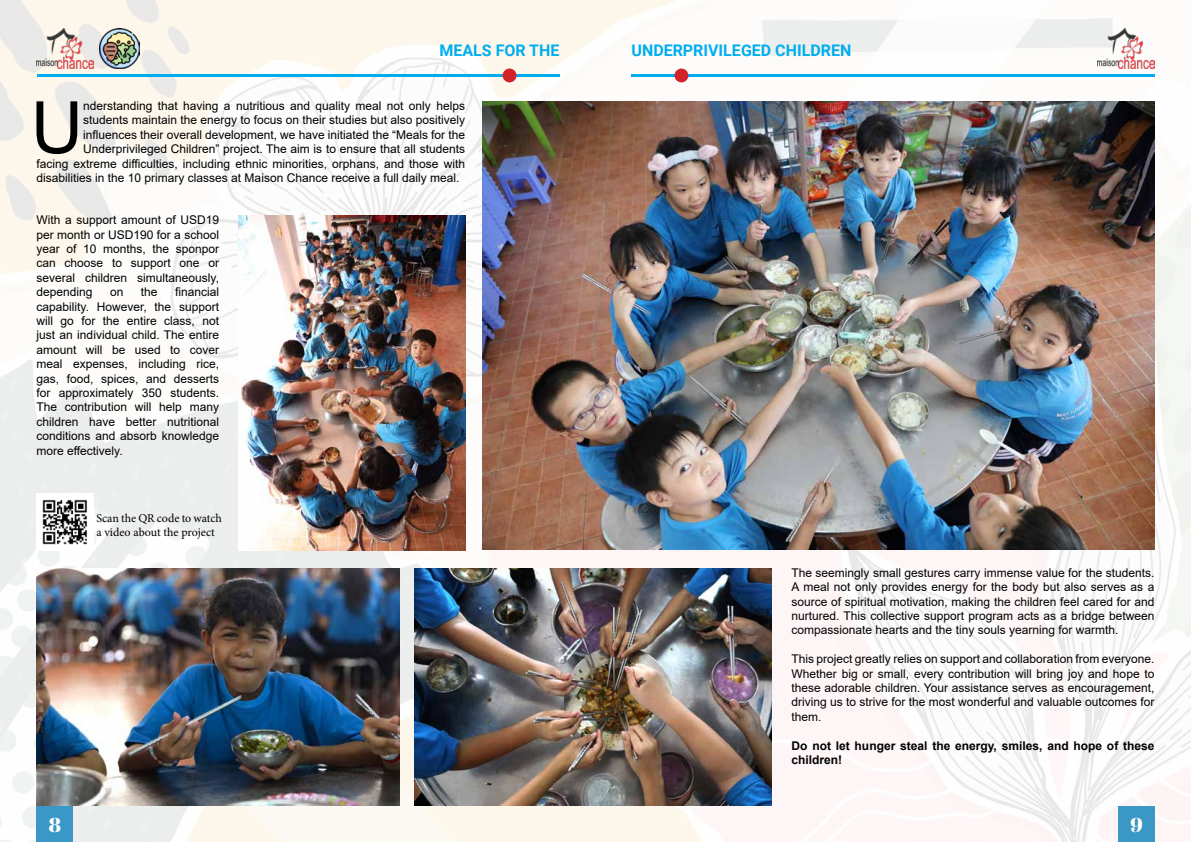
<style>
.page{position:relative;width:1191px;height:842px;background:#fff}
.page>*{position:absolute;margin:0;border:0;box-sizing:border-box;transform-origin:0 0}
.t1{font:72.4px "Arial";color:#000}
.t2{font:20px "Abril Fatface";color:#fff}
.t3{font:700 16px "Roboto";color:#00aeef}
.t4{font:12px/14.4px "Arial";color:#000;text-align:justify}
.t5{font:700 12px/14.4px "Arial";color:#000}
.t6{font:12px/14.4px "Minion Pro";color:#000}
</style>
<div class="page">
<img style="left:0;top:0;width:1191px;height:842px">
<img style="left:36px;top:568px;width:363px;height:238px">
<img style="left:415px;top:568px;width:357px;height:238px">
<img style="left:482px;top:101px;width:672px;height:448px">
<img style="left:239px;top:215px;width:226px;height:335px">
<img style="left:36px;top:493px;width:57px;height:58px">
<img style="left:99px;top:29px;width:40px;height:40px">
<div style="left:36px;top:806px;width:37px;height:36px;background:#3b98c6"></div>
<div style="left:1118px;top:806px;width:37px;height:36px;background:#3b98c6"></div>
<img style="left:36px;top:29px;width:58px;height:39px">
<img style="left:1097px;top:29px;width:58px;height:39px">
<hr style="left:36px;top:74px;width:523px;height:3px;background:#00aeef">
<div style="left:502px;top:69px;width:14px;height:13px;background:#d2232a;border-radius:50%"></div>
<hr style="left:631px;top:74px;width:524px;height:3px;background:#00aeef">
<div style="left:674px;top:69px;width:14px;height:13px;background:#d2232a;border-radius:50%"></div>
<h3 class="t3" style="left:439px;top:40px;width:122px">MEALS FOR THE</h3>
<h3 class="t3" style="left:631px;top:40px;width:221px">UNDERPRIVILEGED CHILDREN</h3>
<h1 class="t1" style="left:31px;top:78px;width:54px">U</h1>
<p class="t4" style="left:83px;top:98px;width:383px">nderstanding that having a nutritious and quality meal not only helps</p>
<p class="t4" style="left:83px;top:113px;width:383px">students maintain the energy to focus on their studies but also positively</p>
<p class="t4" style="left:83px;top:127px;width:383px">influences their overall development, we have initiated the “Meals for the</p>
<p class="t4" style="left:83px;top:142px;width:383px">Underprivileged Children” project. The aim is to ensure that all students</p>
<p class="t4" style="left:37px;top:156px;width:430px">facing extreme difficulties, including ethnic minorities, orphans, and those with</p>
<p class="t4" style="left:37px;top:170px;width:424px">disabilities in the 10 primary classes at Maison Chance receive a full daily meal.</p>
<p class="t4" style="left:37px;top:213px;width:184px">With a support amount of USD19 per month or USD190 for a school year of 10 months, the sponpor can choose to support one or several children simultaneously, depending</p>
<p class="t4" style="left:37px;top:285px;width:184px;text-indent:138px">financial capability. However, the support will go for the entire class, not just an individual child. The entire amount will be used to cover meal expenses, including rice, gas, food, spices, and desserts for approximately 350 students.<br>The contribution will help many children have better nutritional conditions and absorb knowledge more effectively.</p>
<p class="t4" style="left:110px;top:285px;width:15px">on</p>
<p class="t4" style="left:141px;top:285px;width:18px">the</p>
<p class="t6" style="left:96px;top:511px;width:127px">Scan the QR code to watch a video about the project</p>
<p class="t4" style="left:791px;top:565px;width:364px">The seemingly small gestures carry immense value for the students.<br>A meal not only provides energy for the body but also serves as a source of spiritual motivation, making the children feel cared for and nurtured. This collective support program acts as a bridge between compassionate hearts and the tiny souls yearning for warmth.</p>
<p class="t4" style="left:791px;top:652px;width:364px">This project greatly relies on support and collaboration from everyone.<br>Whether big or small, every contribution will bring joy and hope to these adorable children. Your assistance serves as encouragement, driving us to strive for the most wonderful and valuable outcomes for them.</p>
<p class="t5" style="left:791px;top:738px;width:364px">Do not let hunger steal the energy, smiles, and hope of these children!</p>
<h2 class="t2" style="left:49px;top:811px;width:14px">8</h2>
<h2 class="t2" style="left:1130px;top:811px;width:14px">9</h2>
</div>
